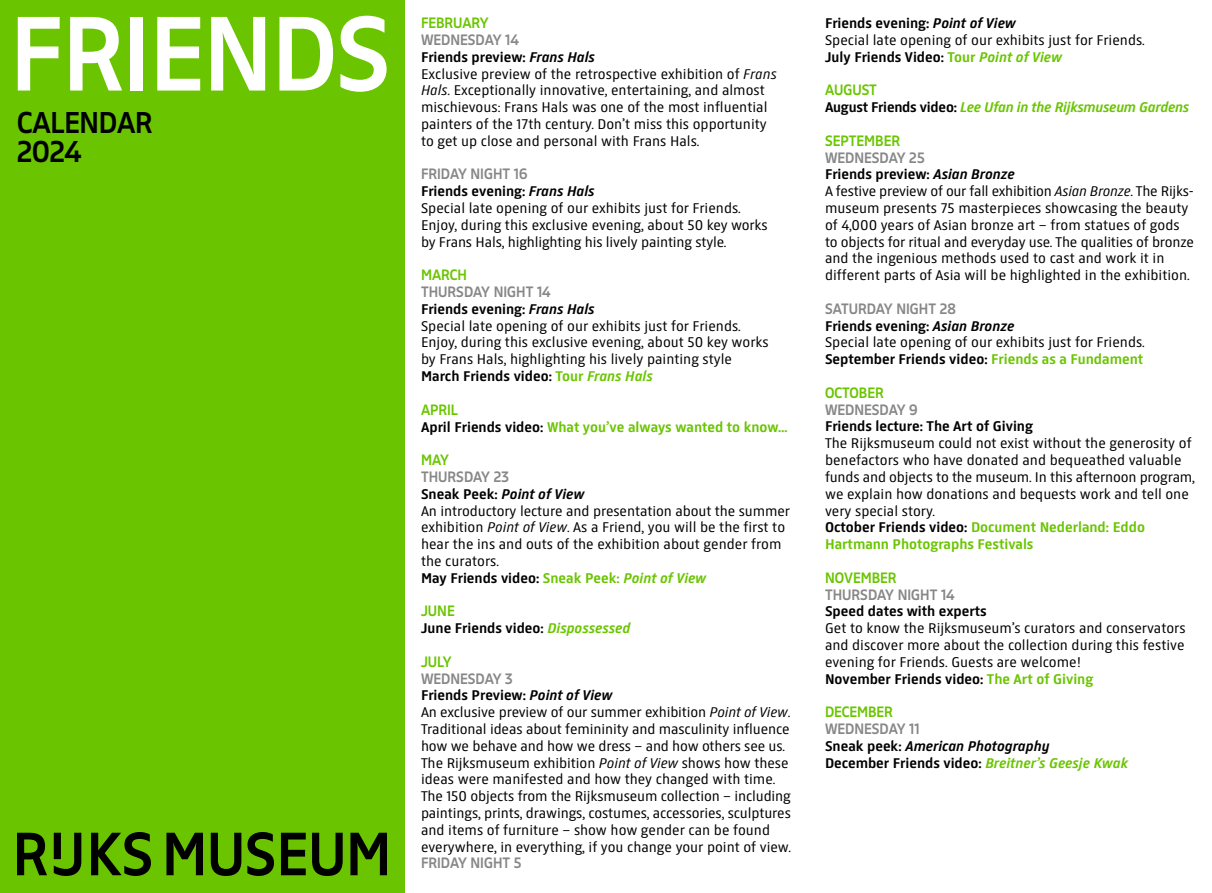
<style>
.page{position:relative;width:1212px;height:893px;background:#fff}
.page>*{position:absolute;margin:0;border:0;box-sizing:border-box;transform-origin:0 0}
.t1{font:105.15px "Rijksmuseum Logotype";color:#fff}
.t2{font:30px/28.5px "Rijksmuseum Logotype";letter-spacing:-.005em;color:#000}
.t3{font:15px/16.8px "Rijksmuseum";color:#000}
.t4{font:700 15px/16.8px "Rijksmuseum";color:#000}
.t5{font:15px "Rijksmuseum Logotype";color:#878787}
.t6{font:15px "Rijksmuseum Logotype";color:#6ac500}
.t7{font:italic 700 15px "Rijksmuseum";letter-spacing:-.015em;color:#6ac500}
.t8{font:700 15px "Rijksmuseum";color:#6ac500}
.s1{font-weight:700}
.s2{font-weight:700;font-style:italic}
.s3{font-style:italic}
.s4{font-weight:700;color:#6ac500}
.s5{font-weight:700;font-style:italic;color:#6ac500}
.s6{color:#000}
.s7{font-style:italic;color:#6ac500}
.s8{font-style:normal;color:#000}
</style>
<div class="page">
<div style="left:0;top:0;width:404px;height:893px;background:#6ac500"></div>
<svg style="left:17px;top:832px;width:370px;height:44px"></svg>
<h1 class="t1" style="left:11px;top:-4px;width:373px">FRI ENDS</h1>
<h2 class="t2" style="left:17px;top:109px;width:135px">CALENDAR<br>2024</h2>
<p class="t6" style="left:421px;top:15px;width:69px">FEBRUARY</p>
<p class="t5" style="left:421px;top:32px;width:100px">WEDNESDAY 14</p>
<p class="t3" style="left:421px;top:49px;width:357px"><span class="s1">Friends preview:</span> <span class="s2">Frans Hals<br></span>Exclusive preview of the retrospective exhibition of <span class="s3">Frans Hals</span>. Exceptionally innovative, entertaining, and almost mischievous: Frans Hals was one of the most influential painters of the 17th century. Don’t miss this opportunity to get up close and personal with Frans Hals.</p>
<p class="t5" style="left:421px;top:166px;width:108px">FRIDAY NIGHT 16</p>
<p class="t3" style="left:421px;top:183px;width:348px"><span class="s1">Friends evening:</span> <span class="s2">Frans Hals<br></span>Special late opening of our exhibits just for Friends.<br>Enjoy, during this exclusive evening, about 50 key works by Frans Hals, highlighting his lively painting style.</p>
<p class="t6" style="left:421px;top:267px;width:47px">MARCH</p>
<p class="t5" style="left:421px;top:284px;width:131px">THURSDAY NIGHT 14</p>
<p class="t3" style="left:421px;top:301px;width:349px"><span class="s1">Friends evening:</span> <span class="s2">Frans Hals<br></span>Special late opening of our exhibits just for Friends.<br>Enjoy, during this exclusive evening, about 50 key works by Frans Hals, highlighting his lively painting style <span class="s1">March Friends video:</span> <span class="s4">Tour</span> <span class="s5">Frans Hals</span></p>
<p class="t6" style="left:421px;top:401px;width:38px">APRIL</p>
<p class="t8" style="left:421px;top:418px;width:368px"><span class="s6">April Friends video:</span> What you’ve always wanted to know…</p>
<p class="t6" style="left:421px;top:452px;width:29px">MAY</p>
<p class="t5" style="left:421px;top:468px;width:90px">THURSDAY 23</p>
<p class="t3" style="left:421px;top:486px;width:371px"><span class="s1">Sneak Peek:</span> <span class="s2">Point of View<br></span>An introductory lecture and presentation about the summer exhibition <span class="s3">Point of View</span>. As a Friend, you will be the first to hear the ins and outs of the exhibition about gender from the curators.<br><span class="s1">May Friends video:</span> <span class="s4">Sneak Peek:</span> <span class="s5">Point of View</span></p>
<p class="t6" style="left:421px;top:603px;width:35px">JUNE</p>
<p class="t4" style="left:421px;top:620px;width:211px">June Friends video: <span class="s7">Dispossessed</span></p>
<p class="t6" style="left:421px;top:653px;width:32px">JULY</p>
<p class="t5" style="left:421px;top:670px;width:93px">WEDNESDAY 3</p>
<p class="t3" style="left:421px;top:687px;width:371px"><span class="s1">Friends Preview:</span> <span class="s2">Point of View<br></span>An exclusive preview of our summer exhibition <span class="s3">Point of View</span>.<br>Traditional ideas about femininity and masculinity influence how we behave and how we dress – and how others see us.<br>The Rijksmuseum exhibition <span class="s3">Point of View</span> shows how these ideas were manifested and how they changed with time.<br>The 150 objects from the Rijksmuseum collection – including paintings, prints, drawings, costumes, accessories, sculptures and items of furniture – show how gender can be found everywhere, in everything, if you change your point of view.</p>
<p class="t5" style="left:421px;top:855px;width:102px">FRIDAY NIGHT 5</p>
<p class="t3" style="left:825px;top:15px;width:321px"><span class="s1">Friends evening:</span> <span class="s2">Point of View<br></span>Special late opening of our exhibits just for Friends.<br><span class="s1">July Friends Video:</span> <span class="s4">Tour</span> <span class="s5">Point of View</span></p>
<p class="t6" style="left:825px;top:82px;width:53px">AUGUST</p>
<p class="t7" style="left:825px;top:99px;width:366px"><span class="s8">August Friends video:</span> Lee Ufan in the Rijksmuseum Gardens</p>
<p class="t6" style="left:825px;top:132px;width:76px">SEPTEMBER</p>
<p class="t5" style="left:825px;top:149px;width:101px">WEDNESDAY 25</p>
<p class="t3" style="left:825px;top:166px;width:371px"><span class="s1">Friends preview:</span> <span class="s2">Asian Bronze<br></span>A festive preview of our fall exhibition <span class="s3">Asian Bronze</span>. The Rijks&shy;museum presents 75 masterpieces showcasing the beauty of 4,000 years of Asian bronze art – from statues of gods to objects for ritual and everyday use. The qualities of bronze and the ingenious methods used to cast and work it in different parts of Asia will be highlighted in the exhibition.</p>
<p class="t5" style="left:825px;top:300px;width:132px">SATURDAY NIGHT 28</p>
<p class="t3" style="left:825px;top:318px;width:321px"><span class="s1">Friends evening:</span> <span class="s2">Asian Bronze<br></span>Special late opening of our exhibits just for Friends.<br><span class="s1">September Friends video:</span> <span class="s4">Friends as a Fundament</span></p>
<p class="t6" style="left:825px;top:384px;width:60px">OCTOBER</p>
<p class="t5" style="left:825px;top:401px;width:94px">WEDNESDAY 9</p>
<p class="t4" style="left:825px;top:418px;width:209px">Friends lecture: The Art of Giving</p>
<p class="t3" style="left:825px;top:435px;width:371px">The Rijksmuseum could not exist without the generosity of benefactors who have donated and bequeathed valuable funds and objects to the museum. In this afternoon program, we explain how donations and bequests work and tell one very special story.<br><span class="s1">October Friends video:</span> <span class="s4">Document Nederland: Eddo Hartmann Photographs Festivals</span></p>
<p class="t6" style="left:825px;top:569px;width:73px">NOVEMBER</p>
<p class="t5" style="left:825px;top:586px;width:131px">THURSDAY NIGHT 14</p>
<p class="t4" style="left:825px;top:603px;width:163px">Speed dates with experts</p>
<p class="t3" style="left:825px;top:620px;width:362px">Get to know the Rijksmuseum’s curators and conservators and discover more about the collection during this festive evening for Friends. Guests are welcome!<br><span class="s1">November Friends video:</span> <span class="s4">The Art of Giving</span></p>
<p class="t6" style="left:825px;top:704px;width:69px">DECEMBER</p>
<p class="t5" style="left:825px;top:720px;width:96px">WEDNESDAY 11</p>
<p class="t4" style="left:825px;top:737px;width:305px">Sneak peek: <span class="s3">American Photography<br></span>December Friends video: <span class="s7">Breitner’s Geesje Kwak</span></p>
</div>
